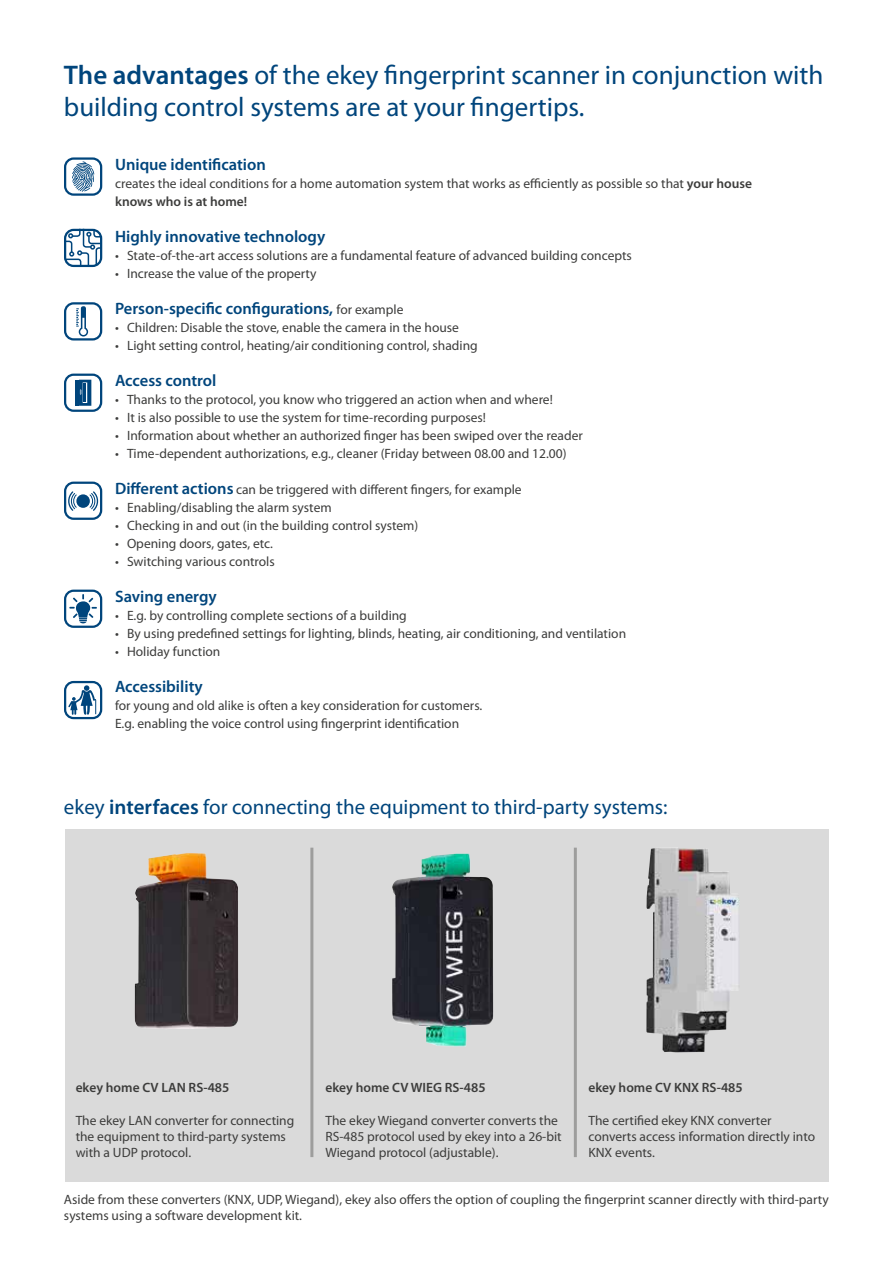
<style>
.page{position:relative;width:893px;height:1263px;background:#fff}
.page>*{position:absolute;margin:0;border:0;box-sizing:border-box;transform-origin:0 0}
.t1{font:27px/32.4px "Myriad Pro";color:#00457c}
.t2{font:21px "Myriad Pro";color:#00457c}
.t3{font:600 16.5px "Myriad Pro";color:#00457c}
.t4{font:13.5px/16.2px "Myriad Pro";color:#3c3c3b}
.t5{font:600 13.5px "Myriad Pro";color:#3c3c3b}
.s1{font-weight:600}
.s2{font-weight:400;font-size:13.5px;color:#3c3c3b}
.s3{font-weight:600;font-size:16.5px;color:#00457c}
</style>
<div class="page">
<div style="left:65px;top:829px;width:764px;height:352px;background:#dadada"></div>
<div style="left:64px;top:374px;width:38px;height:38px;border:2px solid #00457c;border-radius:9px"></div>
<svg style="left:75px;top:380px;width:16px;height:26px"></svg>
<svg style="left:68px;top:491px;width:9px;height:20px"></svg>
<svg style="left:89px;top:491px;width:10px;height:20px"></svg>
<div style="left:76px;top:494px;width:14px;height:14px;background:#00457c;border-radius:50%"></div>
<div style="left:64px;top:482px;width:38px;height:38px;border:2px solid #00457c;border-radius:9px"></div>
<svg style="left:76px;top:306px;width:12px;height:30px"></svg>
<div style="left:64px;top:302px;width:38px;height:38px;border:2px solid #00457c;border-radius:9px"></div>
<div style="left:64px;top:157px;width:38px;height:39px;border:2px solid #00457c;border-radius:9px"></div>
<svg style="left:72px;top:161px;width:22px;height:31px"></svg>
<svg style="left:69px;top:594px;width:28px;height:29px"></svg>
<div style="left:64px;top:590px;width:38px;height:38px;border:2px solid #00457c;border-radius:9px"></div>
<svg style="left:64px;top:228px;width:39px;height:40px"></svg>
<div style="left:64px;top:229px;width:38px;height:38px;border:2px solid #00457c;border-radius:9px"></div>
<svg style="left:68px;top:685px;width:28px;height:30px"></svg>
<div style="left:64px;top:681px;width:38px;height:38px;border:2px solid #00457c;border-radius:9px"></div>
<img style="left:135px;top:853px;width:104px;height:176px">
<img style="left:392px;top:854px;width:101px;height:192px">
<hr style="left:310px;top:848px;width:3px;height:309px;background:#9d9d9c">
<hr style="left:574px;top:848px;width:3px;height:309px;background:#9d9d9c">
<img style="left:646px;top:848px;width:94px;height:204px">
<h1 class="t1" style="left:64px;top:58px;width:761px"><span class="s1">The advantages</span> of the ekey fingerprint scanner in conjunction with building control systems are at your fingertips.</h1>
<p class="t3" style="left:115px;top:154px;width:152px">Unique identification</p>
<p class="t4" style="left:115px;top:174px;width:638px;line-height:18px">creates the ideal conditions for a home automation system that works as efficiently as possible so that <span class="s1">your house knows who is at home!</span></p>
<p class="t3" style="left:115px;top:226px;width:212px">Highly innovative technology</p>
<p class="t4" style="left:115px;top:247px;width:518px">• State-of-the-art access solutions are a fundamental feature of advanced building concepts</p>
<p class="t4" style="left:115px;top:265px;width:203px">• Increase the value of the property</p>
<p class="t3" style="left:115px;top:298px;width:290px">Person-specific configurations, <span class="s2">for example</span></p>
<p class="t4" style="left:115px;top:319px;width:345px">• Children: Disable the stove, enable the camera in the house</p>
<p class="t4" style="left:115px;top:337px;width:364px">• Light setting control, heating/air conditioning control, shading</p>
<p class="t3" style="left:115px;top:370px;width:103px">Access control</p>
<p class="t4" style="left:115px;top:391px;width:439px">• Thanks to the protocol, you know who triggered an action when and where!</p>
<p class="t4" style="left:115px;top:409px;width:373px">• It is also possible to use the system for time-recording purposes!</p>
<p class="t4" style="left:115px;top:427px;width:469px">• Information about whether an authorized finger has been swiped over the reader</p>
<p class="t4" style="left:115px;top:445px;width:453px">• Time-dependent authorizations, e.g., cleaner (Friday between 08.00 and 12.00)</p>
<p class="t4" style="left:115px;top:481px;width:408px"><span class="s3">Different actions</span> can be triggered with different fingers, for example</p>
<p class="t4" style="left:115px;top:499px;width:218px">• Enabling/disabling the alarm system</p>
<p class="t4" style="left:115px;top:517px;width:305px">• Checking in and out (in the building control system)</p>
<p class="t4" style="left:115px;top:535px;width:159px">• Opening doors, gates, etc.</p>
<p class="t4" style="left:115px;top:553px;width:161px">• Switching various controls</p>
<p class="t3" style="left:115px;top:586px;width:103px">Saving energy</p>
<p class="t4" style="left:115px;top:607px;width:293px">• E.g. by controlling complete sections of a building</p>
<p class="t4" style="left:115px;top:625px;width:513px">• By using predefined settings for lighting, blinds, heating, air conditioning, and ventilation</p>
<p class="t4" style="left:115px;top:643px;width:107px">• Holiday function</p>
<p class="t3" style="left:115px;top:676px;width:89px">Accessibility</p>
<p class="t4" style="left:115px;top:696px;width:369px;line-height:18px">for young and old alike is often a key consideration for customers.<br>E.g. enabling the voice control using fingerprint identification</p>
<h2 class="t2" style="left:64px;top:794px;width:605px">ekey <span class="s1">interfaces</span> for connecting the equipment to third-party systems:</h2>
<p class="t5" style="left:588px;top:1079px;width:156px">ekey home CV KNX RS-485</p>
<p class="t4" style="left:588px;top:1112px;width:228px">The certified ekey KNX converter converts access information directly into<br>KNX events.</p>
<p class="t4" style="left:64px;top:1191px;width:766px">Aside from these converters (KNX, UDP, Wiegand), ekey also offers the option of coupling the fingerprint scanner directly with third-party systems using a software development kit.</p>
<p class="t5" style="left:76px;top:1079px;width:155px">ekey home CV LAN RS-485</p>
<p class="t4" style="left:76px;top:1112px;width:220px">The ekey LAN converter for connecting the equipment to third-party systems with a UDP protocol.</p>
<p class="t5" style="left:325px;top:1079px;width:162px">ekey home CV WIEG RS-485</p>
<p class="t4" style="left:325px;top:1112px;width:238px">The ekey Wiegand converter converts the<br>RS-485 protocol used by ekey into a 26-bit<br>Wiegand protocol (adjustable).</p>
</div>
